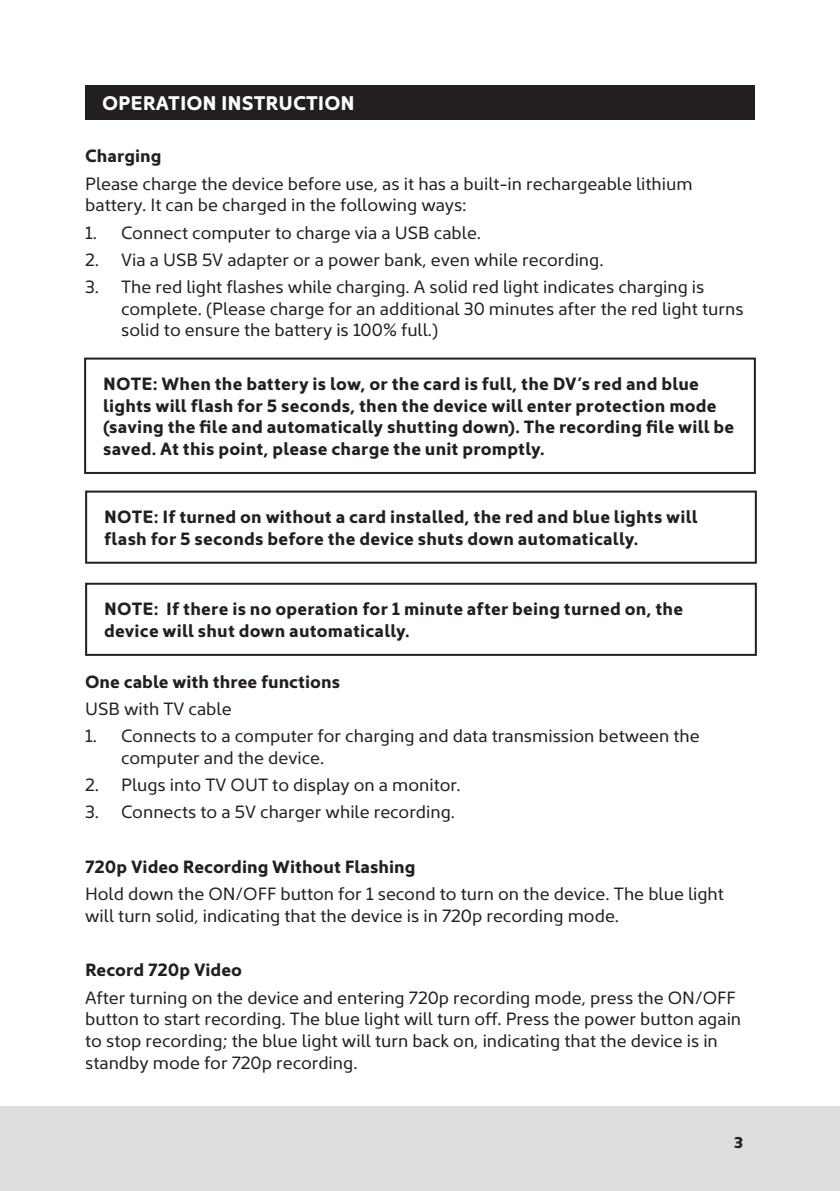
<style>
.page{position:relative;width:840px;height:1191px;background:#fff}
.page>*{position:absolute;margin:0;border:0;box-sizing:border-box;transform-origin:0 0}
.t1{font:700 20px "Kyrial Sans Pro";color:#fff}
.t2{font:18px/21.6px "Kyrial Sans Pro";color:#231f20}
.t3{font:700 18px/21.6px "Kyrial Sans Pro";letter-spacing:.01em;color:#231f20}
.t4{font:900 16px "Kyrial Sans Pro";color:#231f20}
</style>
<div class="page">
<div style="left:0;top:1106px;width:839px;height:85px;background:#dcdddf"></div>
<div style="left:85px;top:85px;width:669px;height:35px;background:#231f20"></div>
<div style="left:84px;top:357px;width:671px;height:117px;border:2px solid #231f20"></div>
<div style="left:85px;top:490px;width:671px;height:74px;border:2px solid #231f20"></div>
<div style="left:85px;top:583px;width:671px;height:73px;border:2px solid #231f20"></div>
<p class="t1" style="left:102px;top:89px;width:254px">OPERATION INSTRUCTION</p>
<p class="t3" style="left:85px;top:144px;width:78px">Charging</p>
<p class="t2" style="left:85px;top:172px;width:608px">Please charge the device before use, as it has a built-in rechargeable lithium battery. It can be charged in the following ways:</p>
<p class="t2" style="left:85px;top:220px;width:397px">1. Connect computer to charge via a USB cable.</p>
<p class="t2" style="left:85px;top:248px;width:519px">2. Via a USB 5V adapter or a power bank, even while recording.</p>
<p class="t2" style="left:121px;top:275px;width:623px;text-indent:-36px">3. The red light flashes while charging. A solid red light indicates charging is complete. (Please charge for an additional 30 minutes after the red light turns solid to ensure the battery is 100% full.)</p>
<p class="t3" style="left:103px;top:372px;width:632px">NOTE: When the battery is low, or the card is full, the DV’s red and blue lights will flash for 5 seconds, then the device will enter protection mode (saving the file and automatically shutting down). The recording file will be saved. At this point, please charge the unit promptly.</p>
<p class="t3" style="left:104px;top:505px;width:594px">NOTE: If turned on without a card installed, the red and blue lights will flash for 5 seconds before the device shuts down automatically.</p>
<p class="t3" style="left:104px;top:597px;width:580px">NOTE: If there is no operation for 1 minute after being turned on, the device will shut down automatically.</p>
<p class="t3" style="left:85px;top:669px;width:256px">One cable with three functions</p>
<p class="t2" style="left:85px;top:697px;width:148px">USB with TV cable</p>
<p class="t2" style="left:121px;top:724px;width:580px;text-indent:-36px">1. Connects to a computer for charging and data transmission between the computer and the device.</p>
<p class="t2" style="left:85px;top:773px;width:377px">2. Plugs into TV OUT to display on a monitor.</p>
<p class="t2" style="left:85px;top:800px;width:371px">3. Connects to a 5V charger while recording.</p>
<p class="t3" style="left:85px;top:854px;width:331px">720p Video Recording Without Flashing</p>
<p class="t2" style="left:85px;top:882px;width:640px">Hold down the ON/OFF button for 1 second to turn on the device. The blue light will turn solid, indicating that the device is in 720p recording mode.</p>
<p class="t3" style="left:85px;top:958px;width:158px">Record 720p Video</p>
<p class="t2" style="left:85px;top:985px;width:657px">After turning on the device and entering 720p recording mode, press the ON/OFF button to start recording. The blue light will turn off. Press the power button again to stop recording; the blue light will turn back on, indicating that the device is in standby mode for 720p recording.</p>
<p class="t4" style="left:734px;top:1130px;width:11px">3</p>
</div>
